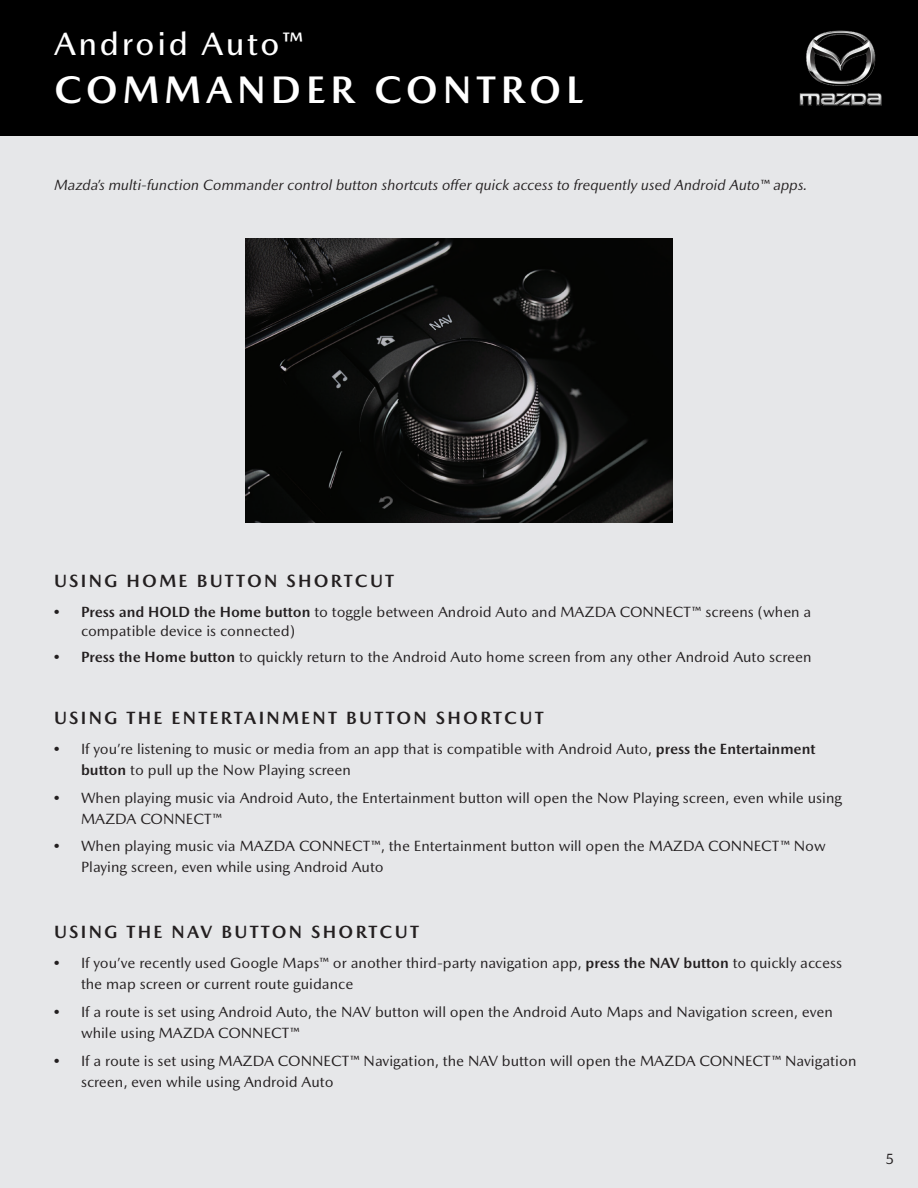
<style>
.page{position:relative;width:918px;height:1188px;background:#fff}
.page>*{position:absolute;margin:0;border:0;box-sizing:border-box;transform-origin:0 0}
.t1{font:700 39px "Mazda Type";letter-spacing:.125em;color:#fff}
.t2{font:500 33px "Mazda Type";letter-spacing:.075em;color:#fff}
.t3{font:700 18px "Mazda Type";letter-spacing:.125em;color:#231f20}
.t4{font:15px/21px "Mazda Type";color:#231f20}
.t5{font:italic 15px "Mazda Type";color:#231f20}
.s1{font-family:"Arial";font-weight:700}
.s2{font-weight:700}
</style>
<div class="page">
<div style="left:0;top:0;width:918px;height:136px;background:#000"></div>
<img style="left:799px;top:30px;width:83px;height:76px">
<div style="left:0;top:136px;width:918px;height:1052px;background:#e6e7e9"></div>
<img style="left:246px;top:239px;width:426px;height:284px">
<h2 class="t2" style="left:54px;top:24px;width:251px">Android Auto™</h2>
<h1 class="t1" style="left:54px;top:66px;width:531px">COMMANDER CONTROL</h1>
<p class="t5" style="left:54px;top:177px;width:755px">Mazda’s multi-function Commander control button shortcuts offer quick access to frequently used Android Auto™ apps.</p>
<p class="t3" style="left:54px;top:569px;width:342px">USING HOME BUTTON SHORTCUT</p>
<p class="t4" style="left:81px;top:602px;width:732px;line-height:19.5px;text-indent:-27px"><span class="s1">•</span> <span class="s2">Press and HOLD the Home button</span> to toggle between Android Auto and MAZDA CONNECT™ screens (when a compatible device is connected)</p>
<p class="t4" style="left:54px;top:647px;width:759px"><span class="s1">•</span> <span class="s2">Press the Home button</span> to quickly return to the Android Auto home screen from any other Android Auto screen</p>
<p class="t3" style="left:54px;top:707px;width:491px">USING THE ENTERTAINMENT BUTTON SHORTCUT</p>
<p class="t4" style="left:81px;top:738px;width:736px;text-indent:-27px"><span class="s1">•</span> If you’re listening to music or media from an app that is compatible with Android Auto, <span class="s2">press the Entertainment button</span> to pull up the Now Playing screen</p>
<p class="t4" style="left:81px;top:787px;width:763px;text-indent:-27px"><span class="s1">•</span> When playing music via Android Auto, the Entertainment button will open the Now Playing screen, even while using<br>MAZDA CONNECT™</p>
<p class="t4" style="left:81px;top:836px;width:746px;text-indent:-27px"><span class="s1">•</span> When playing music via MAZDA CONNECT™, the Entertainment button will open the MAZDA CONNECT™ Now<br>Playing screen, even while using Android Auto</p>
<p class="t3" style="left:54px;top:921px;width:367px">USING THE NAV BUTTON SHORTCUT</p>
<p class="t4" style="left:81px;top:952px;width:763px;text-indent:-27px"><span class="s1">•</span> If you’ve recently used Google Maps™ or another third-party navigation app, <span class="s2">press the NAV button</span> to quickly access the map screen or current route guidance</p>
<p class="t4" style="left:81px;top:1001px;width:753px;text-indent:-27px"><span class="s1">•</span> If a route is set using Android Auto, the NAV button will open the Android Auto Maps and Navigation screen, even while using MAZDA CONNECT™</p>
<p class="t4" style="left:81px;top:1050px;width:777px;text-indent:-27px"><span class="s1">•</span> If a route is set using MAZDA CONNECT™ Navigation, the NAV button will open the MAZDA CONNECT™ Navigation screen, even while using Android Auto</p>
<p class="t4" style="left:885px;top:1148px;width:10px">5</p>
</div>
